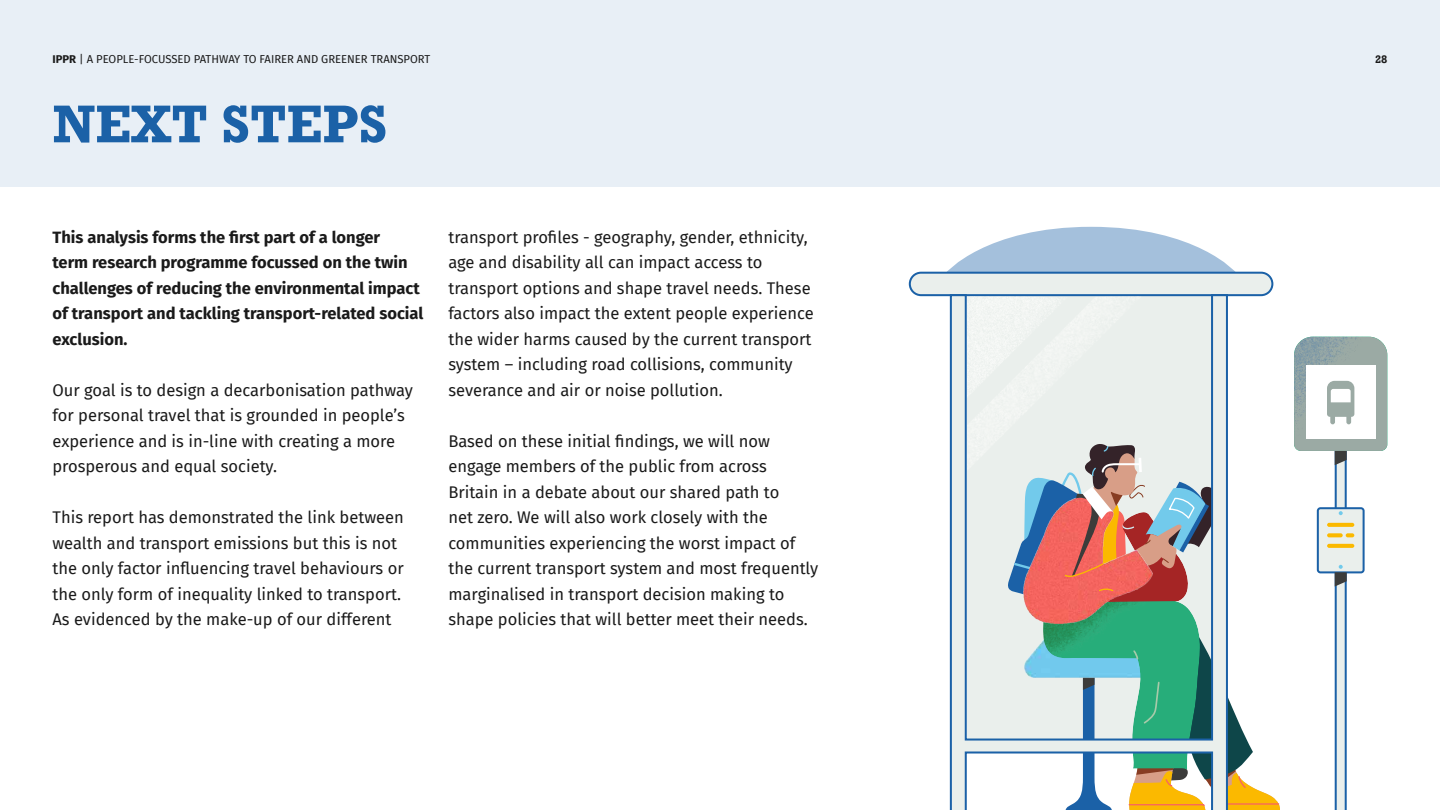
<style>
.page{position:relative;width:1440px;height:810px;background:#fff}
.page>*{position:absolute;margin:0;border:0;box-sizing:border-box;transform-origin:0 0}
.t1{font:700 54px "Rockwell";color:#1b61a7}
.t2{font:16.5px/25.5px "Fira Sans";color:#1a1a1a}
.t3{font:700 16.5px/25.5px "Fira Sans";color:#1a1a1a}
.t4{font:11.25px "Fira Sans";color:#1a1a1a}
.t5{font:700 11.25px "Rockwell";color:#1a1a1a}
.s1{font-weight:700}
</style>
<div class="page">
<div style="left:0;top:0;width:1440px;height:187px;background:#e8eff6"></div>
<svg style="left:908px;top:227px;width:366px;height:70px"></svg>
<svg style="left:1294px;top:337px;width:93px;height:473px"></svg>
<svg style="left:1229px;top:700px;width:51px;height:110px"></svg>
<svg style="left:949px;top:293px;width:280px;height:517px;background:#c4ccc7"></svg>
<p class="t4" style="left:52px;top:51px;width:379px"><span class="s1">IPPR</span> | A PEOPLE-FOCUSSED PATHWAY TO FAIRER AND GREENER TRANSPORT</p>
<p class="t5" style="left:1375px;top:52px;width:14px">28</p>
<h1 class="t1" style="left:52px;top:91px;width:336px">NEXT STEPS</h1>
<p class="t3" style="left:52px;top:223px;width:372px">This analysis forms the first part of a longer<br>term research programme focussed on the twin challenges of reducing the environmental impact of transport and tackling transport-related social exclusion.</p>
<p class="t2" style="left:52px;top:377px;width:362px">Our goal is to design a decarbonisation pathway for personal travel that is grounded in people’s experience and is in-line with creating a more prosperous and equal society.</p>
<p class="t2" style="left:52px;top:504px;width:353px">This report has demonstrated the link between wealth and transport emissions but this is not the only factor influencing travel behaviours or the only form of inequality linked to transport.<br>As evidenced by the make-up of our different</p>
<p class="t2" style="left:448px;top:224px;width:367px">transport profiles - geography, gender, ethnicity, age and disability all can impact access to transport options and shape travel needs. These factors also impact the extent people experience the wider harms caused by the current transport system – including road collisions, community severance and air or noise pollution.</p>
<p class="t2" style="left:448px;top:428px;width:371px">Based on these initial findings, we will now engage members of the public from across Britain in a debate about our shared path to<br>net zero. We will also work closely with the communities experiencing the worst impact of the current transport system and most frequently marginalised in transport decision making to shape policies that will better meet their needs.</p>
</div>
